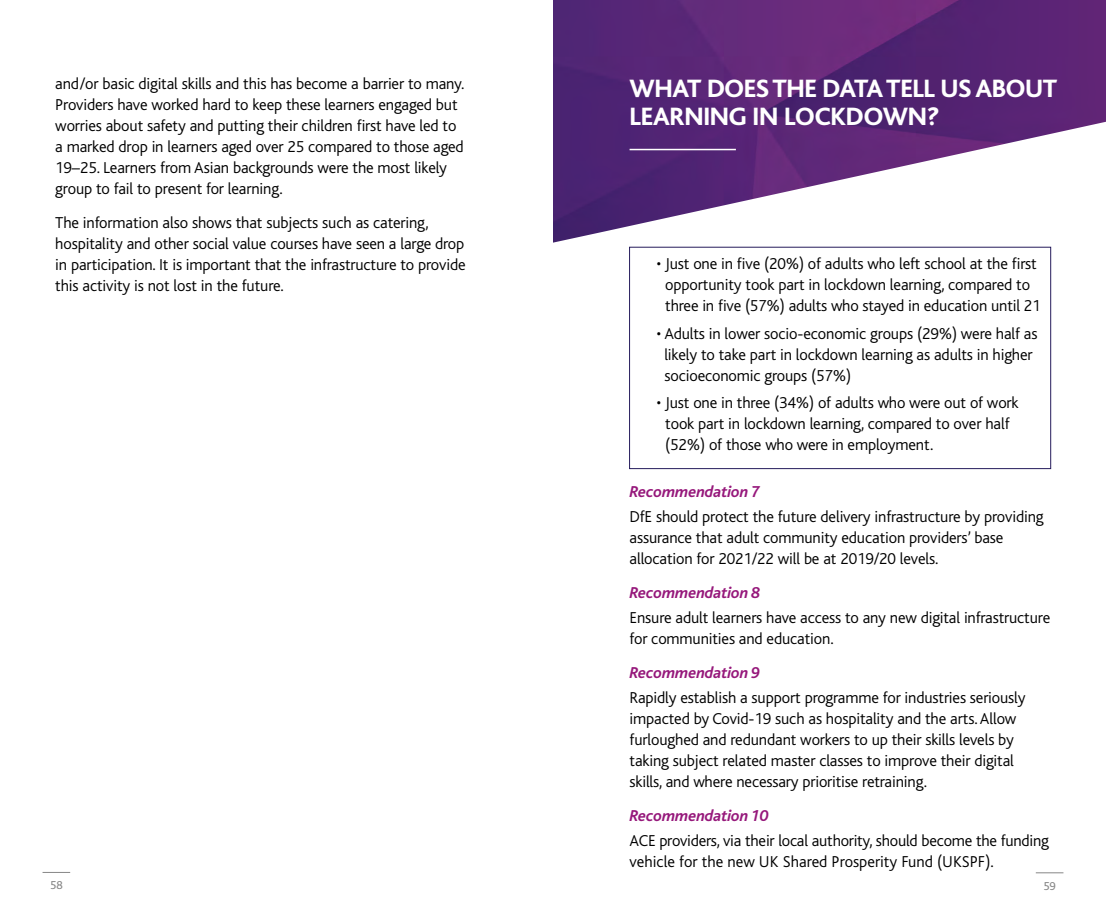
<style>
.page{position:relative;width:1106px;height:915px;background:#fff}
.page>*{position:absolute;margin:0;border:0;box-sizing:border-box;transform-origin:0 0}
.t1{font:800 26.25px/28.5px "Bliss";letter-spacing:-.015em;color:#fff}
.t2{font:300 16.5px/21px "Bliss";letter-spacing:-.01em;color:#000}
.t3{font:italic 700 16.5px "Bliss";letter-spacing:-.01em;color:#96187b}
.t4{font:12px "Bliss";color:#878787}
</style>
<div class="page">
<svg style="left:1035px;top:872px;width:28px;height:1px"></svg>
<img style="left:553px;top:0;width:553px;height:242px">
<hr style="left:629px;top:149px;width:107px;height:1px;background:#fff">
<div style="left:629px;top:247px;width:422px;height:222px;border:1px solid #251b5b"></div>
<p class="t2" style="left:55px;top:74px;width:410px">and/or basic digital skills and this has become a barrier to many.<br>Providers have worked hard to keep these learners engaged but worries about safety and putting their children first have led to a marked drop in learners aged over 25 compared to those aged 19–25. Learners from Asian backgrounds were the most likely group to fail to present for learning.</p>
<p class="t2" style="left:55px;top:212px;width:412px">The information also shows that subjects such as catering, hospitality and other social value courses have seen a large drop in participation. It is important that the infrastructure to provide this activity is not lost in the future.</p>
<h1 class="t1" style="left:629px;top:74px;width:429px">WHAT DOES THE DATA TELL US ABOUT<br>LEARNING IN LOCKDOWN?</h1>
<p class="t2" style="left:656px;top:254px;width:386px;text-align:center">• Just one in five (20%) of adults who left school at the first opportunity took part in lockdown learning, compared to three in five (57%) adults who stayed in education until 21</p>
<p class="t2" style="left:664px;top:323px;width:375px;text-indent:-8px">• Adults in lower socio-economic groups (29%) were half as likely to take part in lockdown learning as adults in higher socioeconomic groups (57%)</p>
<p class="t2" style="left:665px;top:392px;width:355px;text-indent:-9px">• Just one in three (34%) of adults who were out of work took part in lockdown learning, compared to over half (52%) of those who were in employment.</p>
<p class="t3" style="left:629px;top:482px;width:132px">Recommendation 7</p>
<p class="t2" style="left:629px;top:506px;width:415px">DfE should protect the future delivery infrastructure by providing assurance that adult community education providers’ base allocation for 2021/22 will be at 2019/20 levels.</p>
<p class="t3" style="left:629px;top:583px;width:132px">Recommendation 8</p>
<p class="t2" style="left:629px;top:607px;width:422px">Ensure adult learners have access to any new digital infrastructure for communities and education.</p>
<p class="t3" style="left:629px;top:664px;width:132px">Recommendation 9</p>
<p class="t2" style="left:629px;top:687px;width:397px">Rapidly establish a support programme for industries seriously impacted by Covid-19 such as hospitality and the arts. Allow furloughed and redundant workers to up their skills levels by taking subject related master classes to improve their digital skills, and where necessary prioritise retraining.</p>
<p class="t3" style="left:629px;top:807px;width:141px">Recommendation 10</p>
<p class="t2" style="left:629px;top:830px;width:421px">ACE providers, via their local authority, should become the funding vehicle for the new UK Shared Prosperity Fund (UKSPF).</p>
<p class="t4" style="left:50px;top:878px;width:14px">58</p>
<p class="t4" style="left:1043px;top:879px;width:14px">59</p>
</div>
